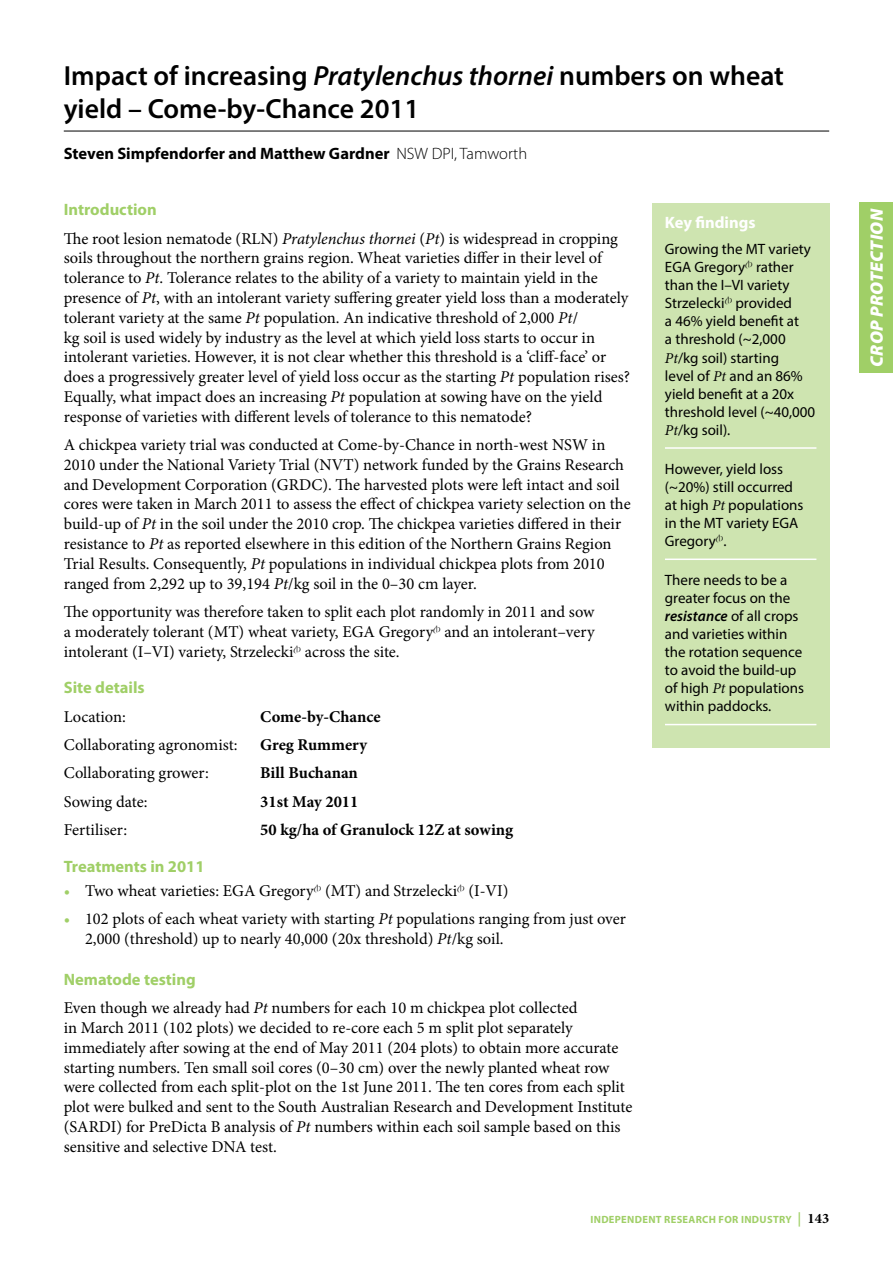
<style>
.page{position:relative;width:893px;height:1263px;background:#fff}
.page>*{position:absolute;margin:0;border:0;box-sizing:border-box;transform-origin:0 0}
.Heading_LARGE_New_Pa{font:600 27.75px/33.3px "Myriad Pro";color:#000}
.t1{font:italic 900 18px "Myriad Pro";letter-spacing:.015em;color:#fff}
.Body_Style{font:16.5px/19.8px "Minion Pro";color:#000}
.Body_Style-2{font:700 16.5px "Minion Pro";color:#000}
.Heading_1_-_Subheads{font:700 16.5px "Myriad Pro";color:#a0cf67}
.Heading_AUTHOR{font:700 16.5px "Myriad Pro";color:#000}
.Heading_1_-_Subheads-2{font:700 16.5px "Myriad Pro";color:#fff}
.Body_Style_KEY_FINDI{font:15px/18px "Myriad Pro";color:#000}
.t2{font:700 10.5px "Myriad Pro";letter-spacing:.03em;color:#a0cf67}
.s1{font-style:italic}
.s2{font-weight:300}
.s3{color:#a0cf67}
.s4{font-family:"Minion Pro";font-style:italic}
.s5{font-weight:600;font-style:italic}
.s6{font-family:"Minion Pro";font-size:14.4px}
.s7{font-family:"Minion Pro";font-size:14.4px;color:#000}
</style>
<div class="page">
<div style="left:859px;top:202px;width:34px;height:170px;background:#a0cf67"></div>
<div style="left:652px;top:203px;width:177px;height:544px;background:#cee4b0"></div>
<hr style="left:665px;top:447px;width:151px;height:2px;background:#fff">
<hr style="left:665px;top:558px;width:151px;height:2px;background:#fff">
<hr style="left:665px;top:724px;width:151px;height:1px;background:#fff">
<hr style="left:64px;top:131px;width:765px;height:1px;background:#000">
<p class="Heading_LARGE_New_Pa" style="left:64px;top:58px;width:722px">Impact of increasing <span class="s1">Pratylenchus thornei</span> numbers on wheat yield – Come-by-Chance 2011</p>
<p class="Heading_AUTHOR" style="left:64px;top:143px;width:465px">Steven Simpfendorfer and Matthew Gardner <span class="s2">NSW DPI, Tamworth</span></p>
<p class="Heading_1_-_Subheads" style="left:64px;top:199px;width:95px">Introduction</p>
<p class="Body_Style" style="left:64px;top:228px;width:568px">The root lesion nematode (RLN) <span class="s1">Pratylenchus thornei</span> (<span class="s1">Pt</span>) is widespread in cropping soils throughout the northern grains region. Wheat varieties differ in their level of tolerance to <span class="s1">Pt</span>. Tolerance relates to the ability of a variety to maintain yield in the presence of <span class="s1">Pt</span>, with an intolerant variety suffering greater yield loss than a moderately tolerant variety at the same <span class="s1">Pt</span> population. An indicative threshold of 2,000 <span class="s1">Pt</span>/<br>kg soil is used widely by industry as the level at which yield loss starts to occur in intolerant varieties. However, it is not clear whether this threshold is a ‘cliff-face’ or does a progressively greater level of yield loss occur as the starting <span class="s1">Pt</span> population rises?<br>Equally, what impact does an increasing <span class="s1">Pt</span> population at sowing have on the yield response of varieties with different levels of tolerance to this nematode?</p>
<p class="Body_Style" style="left:64px;top:435px;width:568px">A chickpea variety trial was conducted at Come-by-Chance in north-west NSW in 2010 under the National Variety Trial (NVT) network funded by the Grains Research and Development Corporation (GRDC). The harvested plots were left intact and soil cores were taken in March 2011 to assess the effect of chickpea variety selection on the build-up of <span class="s1">Pt</span> in the soil under the 2010 crop. The chickpea varieties differed in their resistance to <span class="s1">Pt</span> as reported elsewhere in this edition of the Northern Grains Region Trial Results. Consequently, <span class="s1">Pt</span> populations in individual chickpea plots from 2010 ranged from 2,292 up to 39,194 <span class="s1">Pt</span>/kg soil in the 0–30 cm layer.</p>
<p class="Body_Style" style="left:64px;top:602px;width:532px;text-align:justify">The opportunity was therefore taken to split each plot randomly in 2011 and sow a moderately tolerant (MT) wheat variety, EGA Gregory<sup>A</sup> and an intolerant–very intolerant (I–VI) variety, Strzelecki<sup>A</sup> across the site.</p>
<p class="Heading_1_-_Subheads" style="left:64px;top:677px;width:82px">Site details</p>
<p class="Body_Style" style="left:64px;top:707px;width:64px">Location:</p>
<p class="Body_Style-2" style="left:260px;top:705px;width:122px">Come-by-Chance</p>
<p class="Body_Style" style="left:64px;top:735px;width:175px">Collaborating agronomist:</p>
<p class="Body_Style-2" style="left:260px;top:733px;width:108px">Greg Rummery</p>
<p class="Body_Style" style="left:64px;top:763px;width:147px">Collaborating grower:</p>
<p class="Body_Style-2" style="left:260px;top:761px;width:99px">Bill Buchanan</p>
<p class="Body_Style" style="left:64px;top:791px;width:85px">Sowing date:</p>
<p class="Body_Style-2" style="left:260px;top:790px;width:100px">31st May 2011</p>
<p class="Body_Style" style="left:64px;top:820px;width:65px">Fertiliser:</p>
<p class="Body_Style-2" style="left:260px;top:818px;width:254px">50 kg/ha of Granulock 12Z at sowing</p>
<p class="Heading_1_-_Subheads" style="left:64px;top:855px;width:142px">Treatments in 2011</p>
<p class="Body_Style" style="left:64px;top:881px;width:446px"><span class="s3">•</span> Two wheat varieties: EGA Gregory<sup>A</sup> (MT) and Strzelecki<sup>A</sup> (I-VI)</p>
<p class="Body_Style" style="left:85px;top:909px;width:542px;text-indent:-21px"><span class="s3">•</span> 102 plots of each wheat variety with starting <span class="s1">Pt</span> populations ranging from just over<br>2,000 (threshold) up to nearly 40,000 (20x threshold) <span class="s1">Pt</span>/kg soil.</p>
<p class="Heading_1_-_Subheads" style="left:64px;top:969px;width:133px">Nematode testing</p>
<p class="Body_Style" style="left:64px;top:998px;width:570px">Even though we already had <span class="s1">Pt</span> numbers for each 10 m chickpea plot collected<br>in March 2011 (102 plots) we decided to re-core each 5 m split plot separately immediately after sowing at the end of May 2011 (204 plots) to obtain more accurate starting numbers. Ten small soil cores (0–30 cm) over the newly planted wheat row were collected from each split-plot on the 1st June 2011. The ten cores from each split plot were bulked and sent to the South Australian Research and Development Institute (SARDI) for PreDicta B analysis of <span class="s1">Pt</span> numbers within each soil sample based on this sensitive and selective DNA test.</p>
<p class="Heading_1_-_Subheads-2" style="left:665px;top:212px;width:92px">Key findings</p>
<p class="Body_Style_KEY_FINDI" style="left:665px;top:240px;width:152px">Growing the MT variety<br>EGA Gregory<sup>A</sup> rather than the I–VI variety<br>Strzelecki<sup>A</sup> provided<br>a 46% yield benefit at<br>a threshold (~2,000<br><span class="s4">Pt</span>/kg soil) starting<br>level of <span class="s4">Pt</span> and an 86% yield benefit at a 20x threshold level (~40,000<br><span class="s4">Pt</span>/kg soil).</p>
<p class="Body_Style_KEY_FINDI" style="left:665px;top:459px;width:140px">However, yield loss (~20%) still occurred at high <span class="s4">Pt</span> populations in the MT variety EGA<br>Gregory<sup>A</sup>.</p>
<p class="Body_Style_KEY_FINDI" style="left:665px;top:571px;width:141px">There needs to be a greater focus on the <span class="s5">resistance</span> of all crops and varieties within the rotation sequence to avoid the build-up of high <span class="s4">Pt</span> populations within paddocks.</p>
<p class="t2" style="left:590px;top:1212px;width:240px">INDEPENDENT RESEARCH FOR INDUSTRY <span class="s6">|</span> <span class="s7">143</span></p>
<p class="t1" style="left:865px;top:367px;width:159px;rotate:-90deg">CROP PROTECTION</p>
</div>
